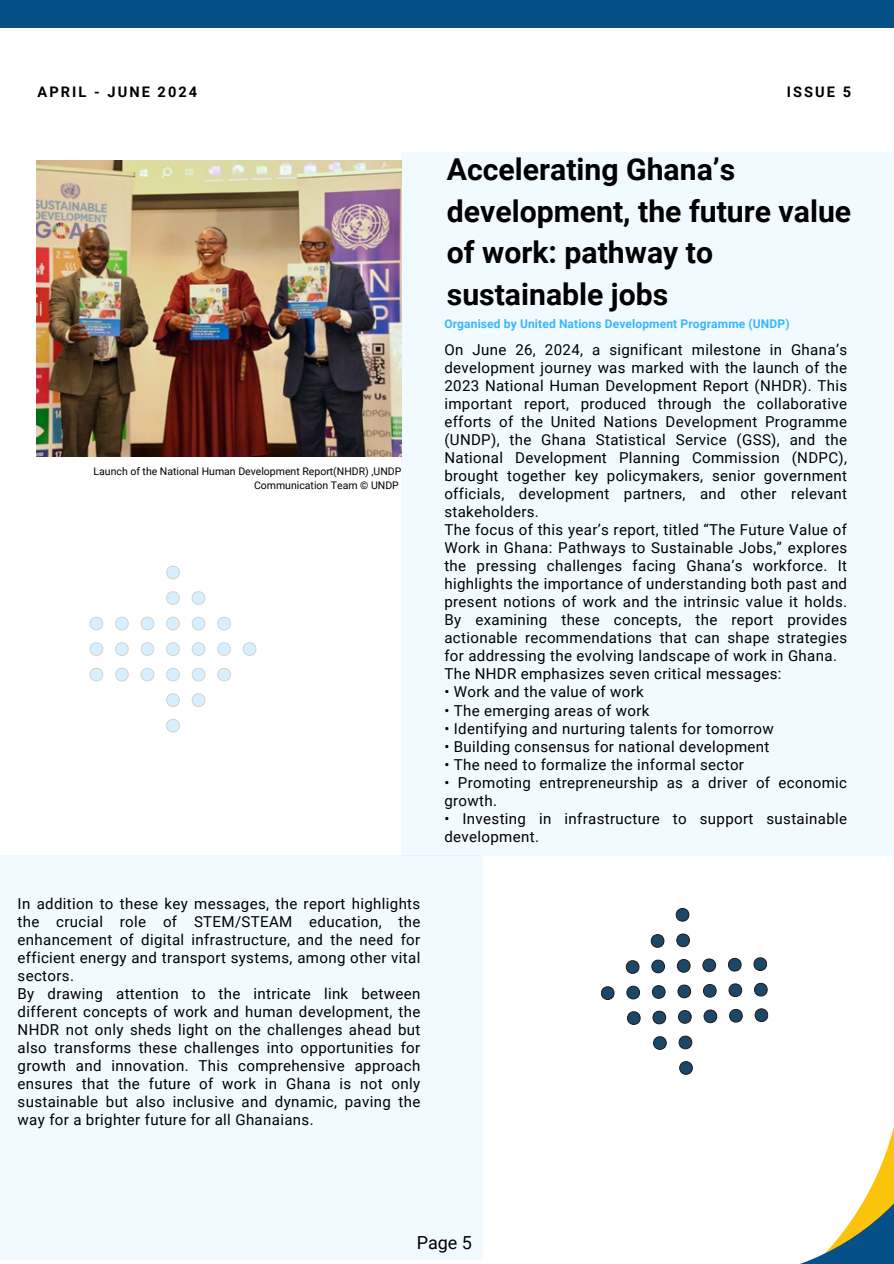
<style>
.page{position:relative;width:894px;height:1264px;background:#fff}
.page>*{position:absolute;margin:0;border:0;box-sizing:border-box;transform-origin:0 0}
.t1{font:700 30.15px/41.7px "Roboto";color:#000}
.t2{font:18px "Roboto";color:#000}
.t3{font:15px/18px "Roboto";letter-spacing:.025em;color:#000}
.t4{font:700 14.55px "Roboto";letter-spacing:.14em;color:#000001}
.t5{font:700 12px "Roboto";letter-spacing:.01em;color:#38b6ff}
.t6{font:10.5px/14px "Roboto";color:#000;text-align:right}
</style>
<div class="page">
<div style="left:0;top:855px;width:483px;height:404px;background:#f1faff"></div>
<div style="left:401px;top:153px;width:492px;height:702px;background:#f1faff"></div>
<svg style="left:166px;top:566px;width:14px;height:13px"></svg>
<svg style="left:166px;top:591px;width:14px;height:14px"></svg>
<svg style="left:191px;top:591px;width:14px;height:14px"></svg>
<svg style="left:90px;top:616px;width:13px;height:14px"></svg>
<svg style="left:115px;top:616px;width:14px;height:14px"></svg>
<svg style="left:140px;top:616px;width:14px;height:14px"></svg>
<svg style="left:166px;top:616px;width:14px;height:14px"></svg>
<svg style="left:191px;top:616px;width:14px;height:14px"></svg>
<svg style="left:217px;top:616px;width:14px;height:14px"></svg>
<svg style="left:90px;top:642px;width:13px;height:14px"></svg>
<svg style="left:115px;top:642px;width:14px;height:14px"></svg>
<svg style="left:140px;top:642px;width:14px;height:14px"></svg>
<svg style="left:166px;top:642px;width:14px;height:14px"></svg>
<svg style="left:191px;top:642px;width:14px;height:14px"></svg>
<svg style="left:217px;top:642px;width:14px;height:14px"></svg>
<svg style="left:243px;top:642px;width:13px;height:14px"></svg>
<svg style="left:90px;top:668px;width:13px;height:13px"></svg>
<svg style="left:115px;top:668px;width:14px;height:13px"></svg>
<svg style="left:140px;top:668px;width:14px;height:13px"></svg>
<svg style="left:166px;top:668px;width:14px;height:13px"></svg>
<svg style="left:191px;top:668px;width:14px;height:13px"></svg>
<svg style="left:217px;top:668px;width:14px;height:13px"></svg>
<svg style="left:166px;top:693px;width:14px;height:14px"></svg>
<svg style="left:191px;top:693px;width:14px;height:14px"></svg>
<svg style="left:166px;top:719px;width:14px;height:13px"></svg>
<img style="left:37px;top:160px;width:364px;height:296px">
<div style="left:0;top:0;width:893px;height:28px;background:#055087"></div>
<svg style="left:675px;top:908px;width:14px;height:14px"></svg>
<svg style="left:676px;top:933px;width:14px;height:14px"></svg>
<svg style="left:650px;top:934px;width:14px;height:14px"></svg>
<svg style="left:753px;top:957px;width:14px;height:14px"></svg>
<svg style="left:728px;top:957px;width:13px;height:14px"></svg>
<svg style="left:702px;top:958px;width:14px;height:14px"></svg>
<svg style="left:676px;top:959px;width:14px;height:14px"></svg>
<svg style="left:651px;top:959px;width:14px;height:14px"></svg>
<svg style="left:625px;top:960px;width:14px;height:14px"></svg>
<svg style="left:754px;top:982px;width:13px;height:14px"></svg>
<svg style="left:728px;top:983px;width:14px;height:14px"></svg>
<svg style="left:703px;top:984px;width:13px;height:14px"></svg>
<svg style="left:677px;top:984px;width:14px;height:14px"></svg>
<svg style="left:651px;top:985px;width:14px;height:14px"></svg>
<svg style="left:626px;top:985px;width:14px;height:14px"></svg>
<svg style="left:601px;top:986px;width:13px;height:14px"></svg>
<svg style="left:703px;top:1008px;width:190px;height:255px"></svg>
<svg style="left:678px;top:1010px;width:14px;height:14px"></svg>
<svg style="left:652px;top:1010px;width:14px;height:14px"></svg>
<svg style="left:627px;top:1011px;width:13px;height:14px"></svg>
<svg style="left:678px;top:1035px;width:14px;height:14px"></svg>
<svg style="left:653px;top:1036px;width:14px;height:14px"></svg>
<svg style="left:679px;top:1061px;width:14px;height:14px"></svg>
<p class="t4" style="left:38px;top:84px;width:161px">APRIL - JUNE 2024</p>
<h4 class="t4" style="left:786px;top:84px;width:66px">ISSUE 5</h4>
<p class="t6" style="left:94px;top:464px;width:309px">Launch of the National Human Development Report(NHDR) ,UNDP<br>Communication Team © UNDP</p>
<h2 class="t3" style="left:18px;top:894px;width:404px">In addition to these key messages, the report highlights the crucial role of STEM/STEAM education, the enhancement of digital infrastructure, and the need for efficient energy and transport systems, among other vital sectors.<br>By drawing attention to the intricate link between different concepts of work and human development, the NHDR not only sheds light on the challenges ahead but also transforms these challenges into opportunities for growth and innovation. This comprehensive approach ensures that the future of work in Ghana is not only sustainable but also inclusive and dynamic, paving the way for a brighter future for all Ghanaians.</h2>
<h3 class="t1" style="left:446px;top:149px;width:406px">Accelerating Ghana’s development, the future value of work: pathway to sustainable jobs</h3>
<h3 class="t3" style="left:444px;top:341px;width:404px">On June 26, 2024, a significant milestone in Ghana’s development journey was marked with the launch of the 2023 National Human Development Report (NHDR). This important report, produced through the collaborative efforts of the United Nations Development Programme (UNDP), the Ghana Statistical Service (GSS), and the National Development Planning Commission (NDPC), brought together key policymakers, senior government officials, development partners, and other relevant stakeholders.<br>The focus of this year’s report, titled “The Future Value of Work in Ghana: Pathways to Sustainable Jobs,” explores the pressing challenges facing Ghana’s workforce. It highlights the importance of understanding both past and present notions of work and the intrinsic value it holds.<br>By examining these concepts, the report provides actionable recommendations that can shape strategies for addressing the evolving landscape of work in Ghana.<br>The NHDR emphasizes seven critical messages:</h3>
<h3 class="t3" style="left:444px;top:683px;width:201px">• Work and the value of work</h3>
<h3 class="t3" style="left:444px;top:701px;width:206px">• The emerging areas of work</h3>
<h3 class="t3" style="left:444px;top:719px;width:331px">• Identifying and nurturing talents for tomorrow</h3>
<h3 class="t3" style="left:444px;top:737px;width:326px">• Building consensus for national development</h3>
<h3 class="t3" style="left:444px;top:755px;width:301px">• The need to formalize the informal sector</h3>
<h3 class="t3" style="left:444px;top:773px;width:404px">• Promoting entrepreneurship as a driver of economic growth.</h3>
<h1 class="t3" style="left:444px;top:809px;width:404px">• Investing in infrastructure to support sustainable development.</h1>
<h5 class="t5" style="left:444px;top:317px;width:346px">Organised by United Nations Development Programme (UNDP)</h5>
<h4 class="t2" style="left:416px;top:1232px;width:57px">Page 5</h4>
</div>
